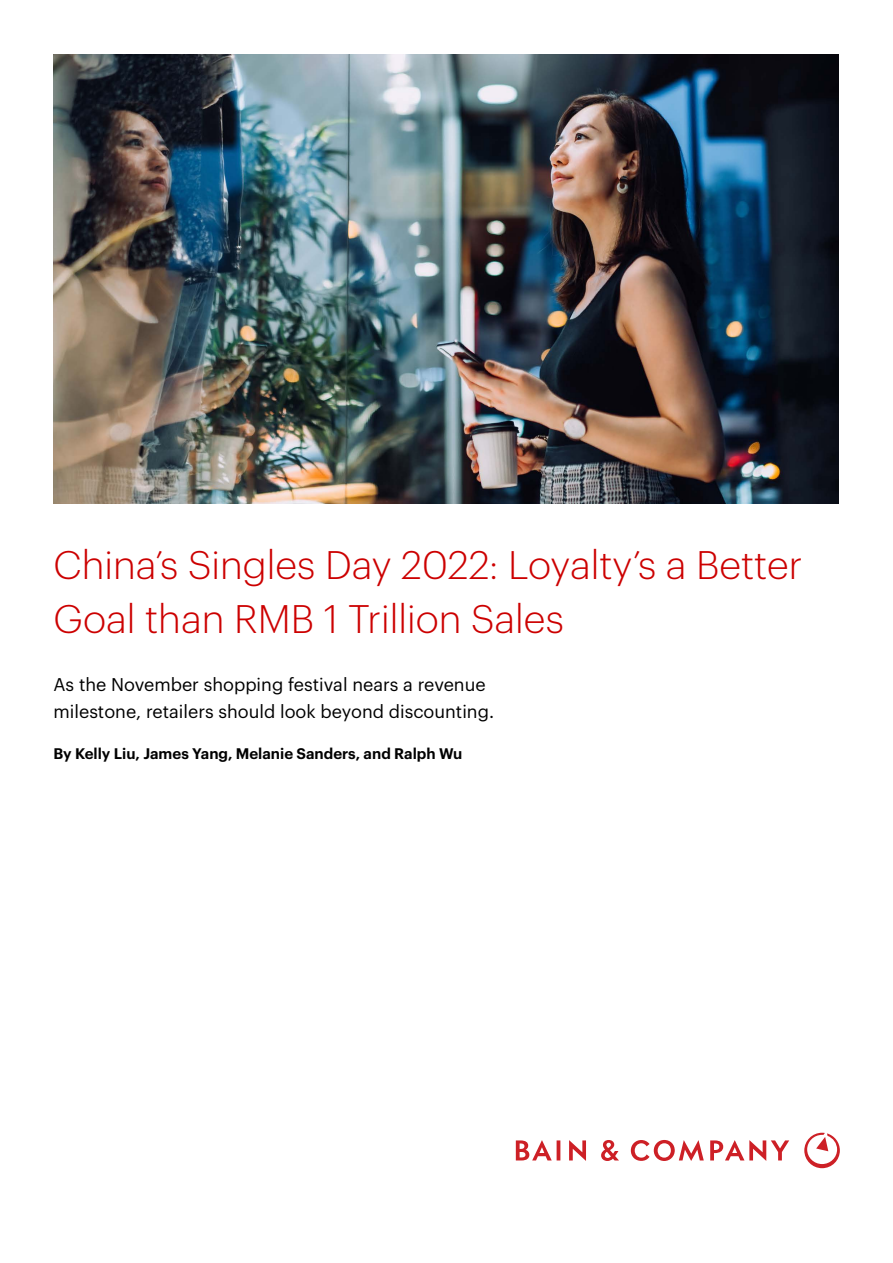
<style>
.page{position:relative;width:893px;height:1263px;background:#fff}
.page>*{position:absolute;margin:0;border:0;box-sizing:border-box;transform-origin:0 0}
.Headline{font:300 39px/54px "Graphik";color:#c00}
.Subtitle{font:18px/27px "Graphik";color:#000}
.Byline{font:600 15px "Graphik";color:#000}
</style>
<div class="page">
<svg style="left:631px;top:1140px;width:73px;height:21px"></svg>
<svg style="left:569px;top:1140px;width:17px;height:21px"></svg>
<svg style="left:516px;top:1140px;width:44px;height:20px"></svg>
<svg style="left:601px;top:1140px;width:18px;height:21px"></svg>
<svg style="left:710px;top:1140px;width:79px;height:21px"></svg>
<svg style="left:804px;top:1133px;width:36px;height:35px"></svg>
<img style="left:53px;top:55px;width:786px;height:448px">
<p class="Headline" style="left:53px;top:535px;width:750px">China’s Singles Day 2022: Loyalty’s a Better<br>Goal than RMB 1 Trillion Sales</p>
<p class="Subtitle" style="left:53px;top:669px;width:442px">As the November shopping festival nears a revenue milestone, retailers should look beyond discounting.</p>
<p class="Byline" style="left:53px;top:742px;width:410px">By Kelly Liu, James Yang, Melanie Sanders, and Ralph Wu</p>
</div>
